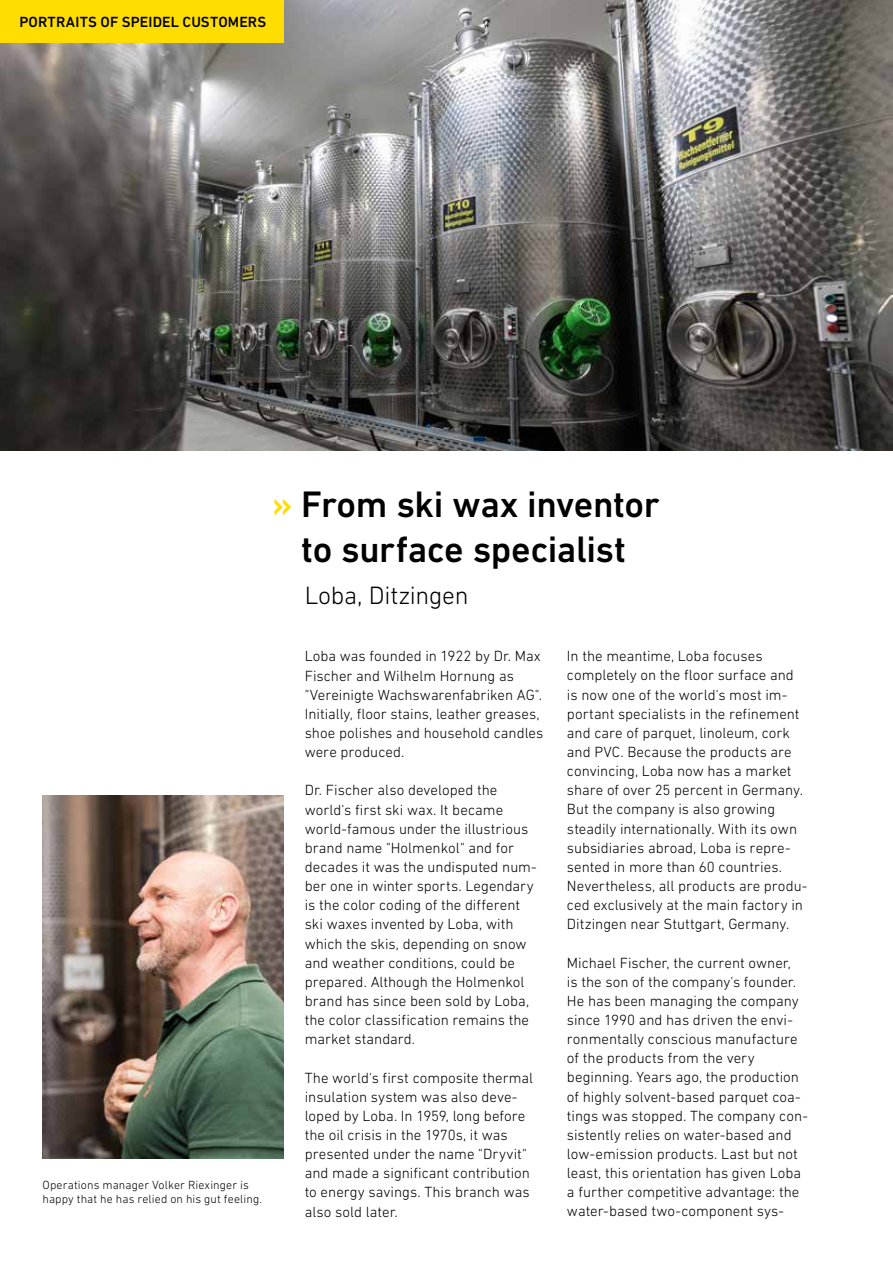
<style>
.page{position:relative;width:893px;height:1263px;background:#fff}
.page>*{position:absolute;margin:0;border:0;box-sizing:border-box;transform-origin:0 0}
.t1{font:500 37.5px/45px "DIN Next LT Pro";letter-spacing:-.01em;color:#000;text-align:center}
.t2{font:300 25.5px "DIN Next LT Pro";letter-spacing:-.01em;color:#000}
.t3{font:300 15px/19.2px "DIN Next LT Pro";color:#000}
.t4{font:500 15px "DIN Next LT Pro";letter-spacing:.01em;color:#000}
.t5{font:300 12px/13.5px "DIN Next LT Pro";letter-spacing:.01em;color:#000}
.s1{color:#fd0}
</style>
<div class="page">
<img style="left:0;top:0;width:893px;height:451px">
<div style="left:0;top:0;width:283px;height:43px;background:#fd0"></div>
<img style="left:43px;top:795px;width:240px;height:364px">
<p class="t4" style="left:19px;top:13px;width:248px">PORTRAITS OF SPEIDEL CUSTOMERS</p>
<h1 class="t1" style="left:272px;top:482px;width:389px"><span class="s1">»</span> From ski wax inventor to surface specialist</h1>
<h2 class="t2" style="left:305px;top:580px;width:165px">Loba, Ditzingen</h2>
<p class="t5" style="left:43px;top:1178px;width:221px">Operations manager Volker Riexinger is happy that he has relied on his gut feeling.</p>
<p class="t3" style="left:305px;top:646px;width:240px">Loba was founded in 1922 by Dr. Max Fischer and Wilhelm Hornung as "Vereinigte Wachswarenfabriken AG".<br>Initially, floor stains, leather greases, shoe polishes and household candles were produced.</p>
<p class="t3" style="left:305px;top:780px;width:234px">Dr. Fischer also developed the world's first ski wax. It became world-famous under the illustrious brand name "Holmenkol" and for decades it was the undisputed num&shy;ber one in winter sports. Legendary is the color coding of the different ski waxes invented by Loba, with which the skis, depending on snow and weather conditions, could be prepared. Although the Holmenkol brand has since been sold by Loba, the color classification remains the market standard.</p>
<p class="t3" style="left:305px;top:1068px;width:230px">The world's first composite thermal insulation system was also deve&shy;loped by Loba. In 1959, long before the oil crisis in the 1970s, it was presented under the name "Dryvit" and made a significant contribution to energy savings. This branch was also sold later.</p>
<p class="t3" style="left:567px;top:646px;width:242px">In the meantime, Loba focuses completely on the floor surface and is now one of the world's most im&shy;portant specialists in the refinement and care of parquet, linoleum, cork and PVC. Because the products are convincing, Loba now has a market share of over 25 percent in Germany.<br>But the company is also growing steadily internationally. With its own subsidiaries abroad, Loba is repre&shy;sented in more than 60 countries.<br>Nevertheless, all products are produ&shy;ced exclusively at the main factory in Ditzingen near Stuttgart, Germany.</p>
<p class="t3" style="left:567px;top:953px;width:242px">Michael Fischer, the current owner,<br>is the son of the company's founder.<br>He has been managing the company since 1990 and has driven the envi&shy;ronmentally conscious manufacture of the products from the very beginning. Years ago, the production of highly solvent-based parquet coa&shy;tings was stopped. The company con&shy;sistently relies on water-based and low-emission products. Last but not least, this orientation has given Loba a further competitive advantage: the water-based two-component sys-</p>
</div>
